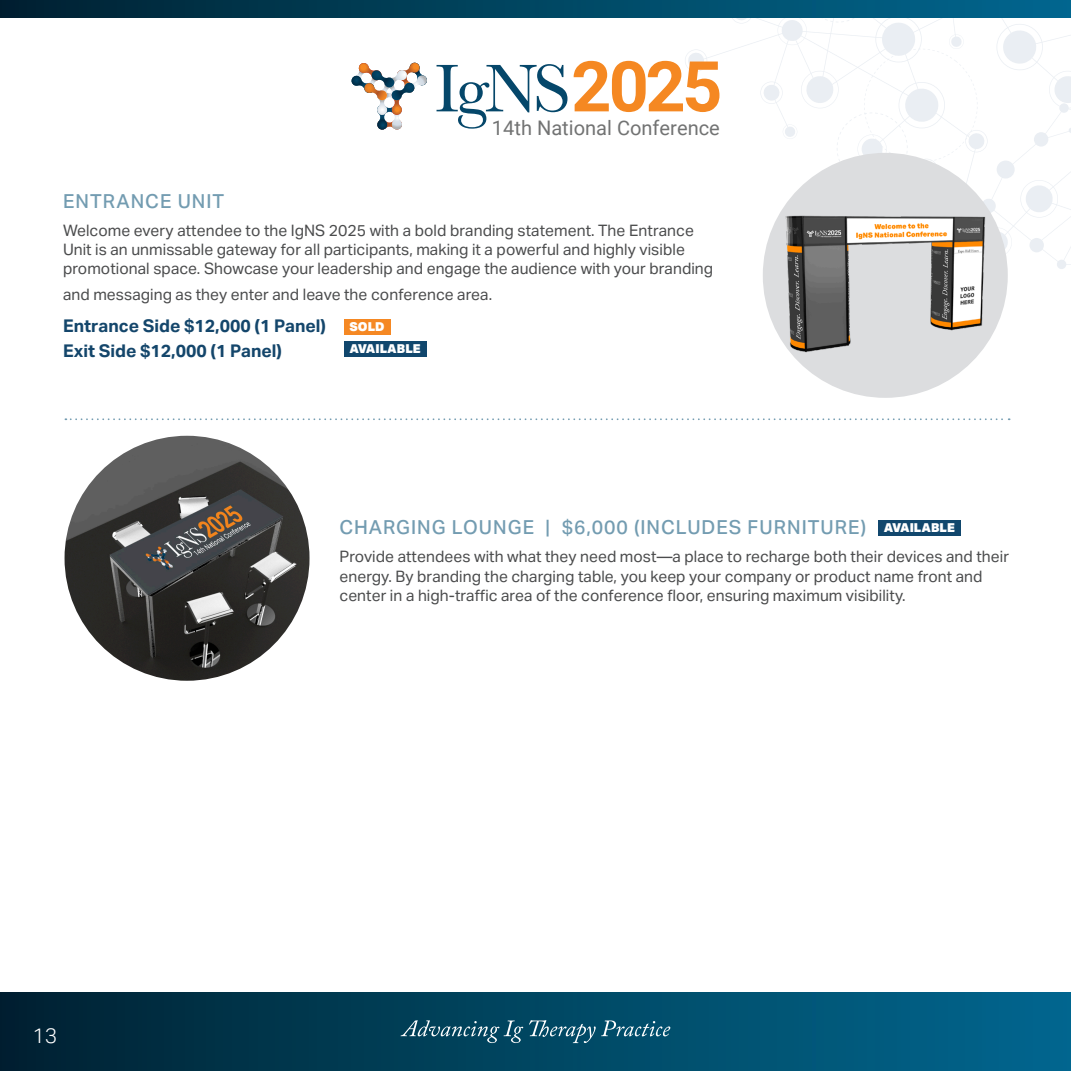
<style>
.page{position:relative;width:1071px;height:1071px;background:#fff}
.page>*{position:absolute;margin:0;border:0;box-sizing:border-box;transform-origin:0 0}
.t1{font:70.17px "Baskerville";color:#05476a}
.t2{font:300 21px "Aktiv Grotesk";color:#fff}
.t3{font:20.12px "Roboto";color:#727373}
.t4{font:500 19.25px "Aktiv Grotesk";letter-spacing:.05em;color:#739cb1}
.t5{font:700 17.5px "Aktiv Grotesk";color:#14466b}
.t6{font:15.75px/19.2px "Aktiv Grotesk";color:#4b4c4d}
.t7{font:900 12.25px "Aktiv Grotesk";color:#fff}
.s1{font-family:"Roboto";font-weight:700;color:#f58822}
</style>
<div class="page">
<svg style="left:685px;top:18px;width:386px;height:238px"></svg>
<svg style="left:805px;top:18px;width:67px;height:4px"></svg>
<svg style="left:837px;top:49px;width:234px;height:220px"></svg>
<div style="left:0;top:992px;width:1071px;height:79px;background:linear-gradient(to right,#002332,#016890)"></div>
<div style="left:0;top:0;width:1071px;height:18px;background:linear-gradient(to right,#002332,#016890)"></div>
<svg style="left:401px;top:1020px;width:122px;height:23px;background:#286075"></svg>
<svg style="left:529px;top:1020px;width:141px;height:23px;background:#27667f"></svg>
<svg style="left:65px;top:418px;width:945px;height:2px"></svg>
<img style="left:763px;top:153px;width:245px;height:245px;border-radius:122px">
<img style="left:65px;top:436px;width:245px;height:245px;border-radius:122px">
<svg style="left:351px;top:63px;width:76px;height:67px"></svg>
<div style="left:344px;top:320px;width:47px;height:15px;background:#f58823"></div>
<div style="left:344px;top:341px;width:82px;height:16px;background:#11476d"></div>
<div style="left:878px;top:520px;width:83px;height:16px;background:#11476d"></div>
<p class="t1" style="left:435px;top:44px;width:289px">IgNS<span class="s1">2025</span></p>
<p class="t3" style="left:492px;top:113px;width:230px">14th National Conference</p>
<p class="t4" style="left:63px;top:190px;width:163px">ENTRANCE UNIT</p>
<p class="t6" style="left:63px;top:221px;width:652px">Welcome every attendee to the IgNS 2025 with a bold branding statement. The Entrance<br>Unit is an unmissable gateway for all participants, making it a powerful and highly visible promotional space. Showcase your leadership and engage the audience with your branding</p>
<p class="t6" style="left:63px;top:285px;width:431px">and messaging as they enter and leave the conference area.</p>
<p class="t5" style="left:63px;top:316px;width:265px">Entrance Side $12,000 (1 Panel)</p>
<p class="t5" style="left:63px;top:340px;width:221px">Exit Side $12,000 (1 Panel)</p>
<p class="t7" style="left:349px;top:320px;width:37px">SOLD</p>
<p class="t7" style="left:349px;top:341px;width:73px">AVAILABLE</p>
<p class="t2" style="left:32px;top:1024px;width:26px">13</p>
<p class="t4" style="left:340px;top:516px;width:528px">CHARGING LOUNGE | $6,000 (INCLUDES FURNITURE)</p>
<p class="t6" style="left:340px;top:547px;width:671px">Provide attendees with what they need most—a place to recharge both their devices and their energy. By branding the charging table, you keep your company or product name front and center in a high-traffic area of the conference floor, ensuring maximum visibility.</p>
<p class="t7" style="left:884px;top:520px;width:73px">AVAILABLE</p>
</div>
